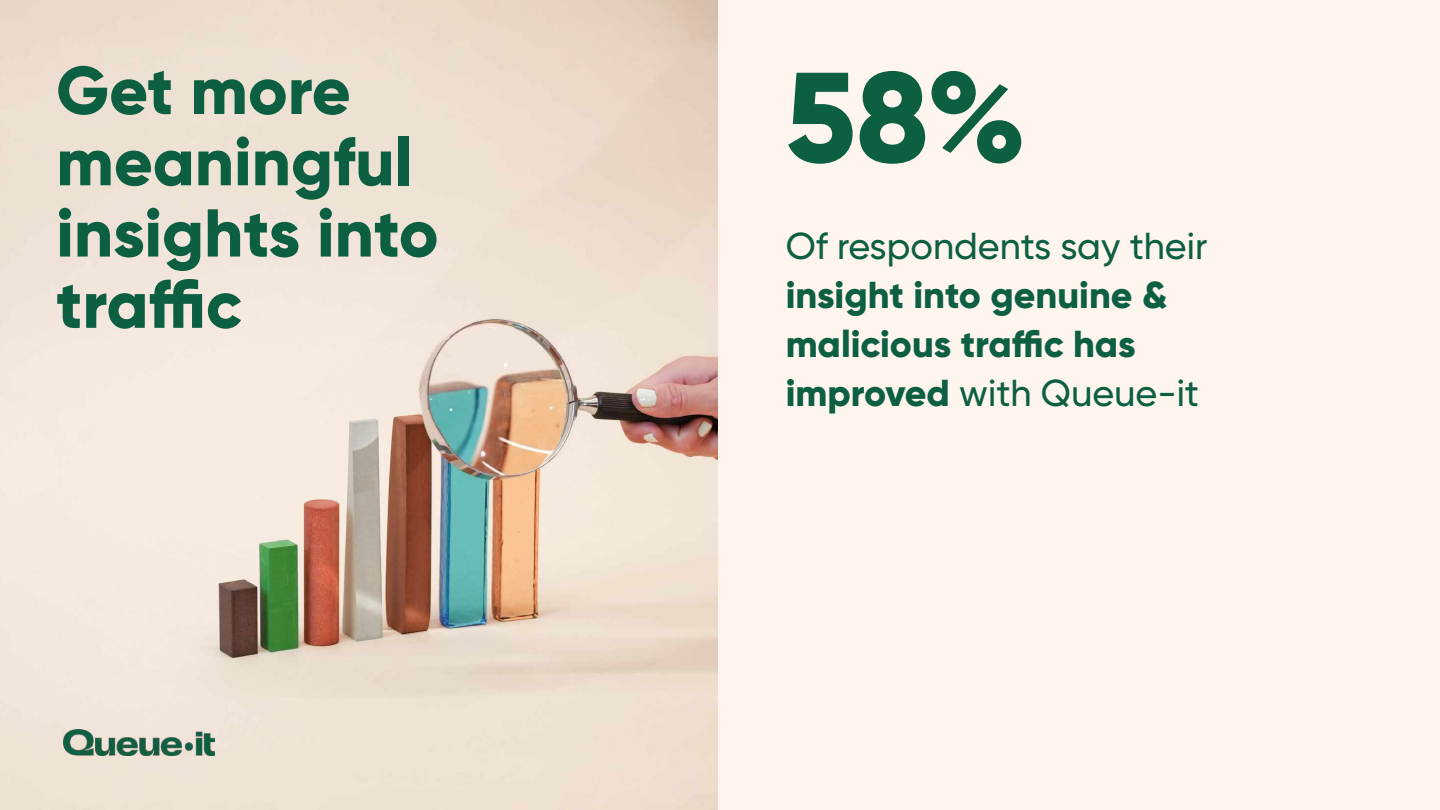
<style>
.page{position:relative;width:1440px;height:810px;background:#fff}
.page>*{position:absolute;margin:0;border:0;box-sizing:border-box;transform-origin:0 0}
.t1{font:800 127.5px "Gilroy";color:#0d5f41}
.t2{font:800 67.5px/71.2px "Gilroy";color:#0d5f41}
.t3{font:800 37.5px/48.8px "Gilroy";color:#0d5f41}
.t4{font:500 37.5px "Gilroy";color:#0d5f41}
.s1{font-weight:500}
</style>
<div class="page">
<img style="left:0;top:0;width:718px;height:810px">
<div style="left:718px;top:0;width:722px;height:810px;background:#fdf5ee"></div>
<h2 class="t2" style="left:56px;top:54px;width:384px">Get more meaningful insights into traffic</h2>
<h1 class="t1" style="left:786px;top:37px;width:242px">58%</h1>
<p class="t4" style="left:786px;top:223px;width:423px">Of respondents say their</p>
<p class="t3" style="left:786px;top:271px;width:415px">insight into genuine &amp; malicious traffic has improved <span class="s1">with Queue-it</span></p>
</div>
